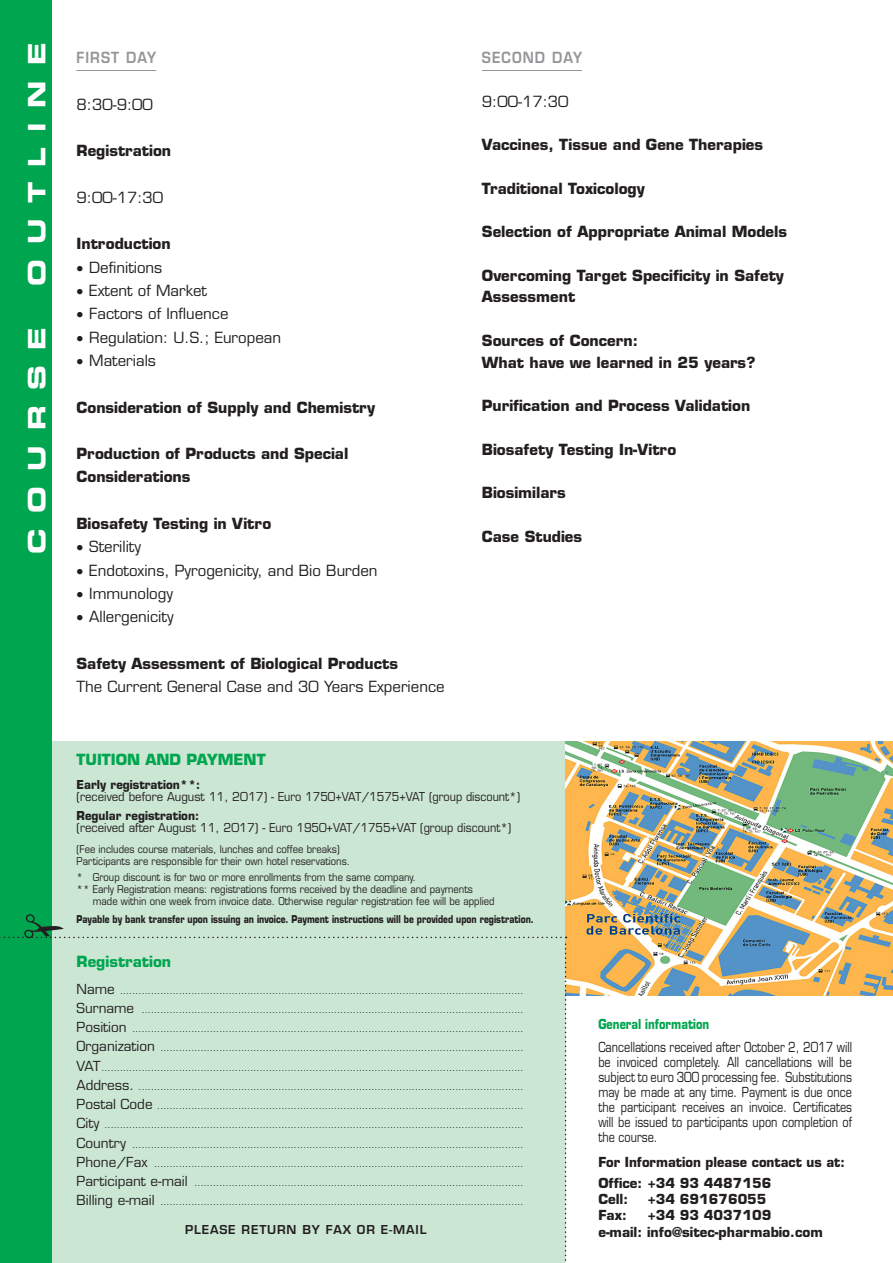
<style>
.page{position:relative;width:893px;height:1263px;background:#fff}
.page>*{position:absolute;margin:0;border:0;box-sizing:border-box;transform-origin:0 0}
.t1{font:24px "Eurostile Bold Extended Two";letter-spacing:.63em;color:#fff}
.t2{font:700 15px/21.8px "Eurostile";color:#231f20}
.t3{font:15px "Eurostile";color:#231f20}
.Titolo_5{font:700 15px "Eurostile";color:#00a54f}
.day{font:600 15px "Eurostile";letter-spacing:.08em;color:#939598;scale:.9 1}
.Normale{font:13.5px/15px "Eurostile";color:#231f20;text-align:justify;scale:.81 1}
.t4{font:700 13.5px "Eurostile";color:#231f20}
.t5{font:700 13.5px "Eurostile";color:#231f20;scale:.95 1}
.Titolo_1{font:700 13.5px "Eurostile";color:#00a54f;scale:.81 1}
.Normale-2{font:12px "Eurostile";color:#231f20;scale:.95 1}
.Normale-3{font:700 12px "Eurostile";color:#231f20;scale:.95 1}
.t6{font:600 12px "Eurostile";letter-spacing:.07em;color:#231f20}
.Normale-4{font:10.5px "Eurostile";color:#231f20;scale:.9 1}
.Normale-5{font:700 10.5px "Eurostile";color:#231f20;scale:.8 1}
.t7{font:9px "Eurostile";color:#231f20}
.s1{font-size:13.5px}
</style>
<div class="page">
<div style="left:0;top:741px;width:566px;height:522px;background:#cbe6d3"></div>
<hr style="left:77px;top:70px;width:79px;height:1px;background:#939598">
<hr style="left:482px;top:70px;width:100px;height:1px;background:#939598">
<div style="left:0;top:0;width:51px;height:1263px;background:#00a54f"></div>
<img style="left:566px;top:741px;width:327px;height:254px">
<svg style="left:0;top:914px;width:567px;height:349px"></svg>
<p class="t1" style="left:20px;top:286px;width:245px;rotate:-90deg">OUTLINE</p>
<p class="t1" style="left:20px;top:553px;width:227px;rotate:-90deg">COURSE</p>
<p class="day" style="left:77px;top:48px;width:90px">FIRST DAY</p>
<p class="t3" style="left:77px;top:95px;width:78px">8:30-9:00</p>
<p class="t2" style="left:77px;top:140px;width:96px">Registration</p>
<p class="t3" style="left:77px;top:188px;width:88px">9:00-17:30</p>
<p class="t2" style="left:77px;top:233px;width:96px">Introduction</p>
<p class="t3" style="left:77px;top:258px;width:87px">• Definitions</p>
<p class="t3" style="left:77px;top:282px;width:132px">• Extent of Market</p>
<p class="t3" style="left:77px;top:305px;width:154px">• Factors of Influence</p>
<p class="t3" style="left:77px;top:328px;width:206px">• Regulation: U.S.; European</p>
<p class="t3" style="left:77px;top:351px;width:81px">• Materials</p>
<p class="t2" style="left:77px;top:396px;width:300px">Consideration of Supply and Chemistry</p>
<p class="t2" style="left:77px;top:442px;width:273px;line-height:23.2px">Production of Products and Special<br>Considerations</p>
<p class="t2" style="left:77px;top:513px;width:196px">Biosafety Testing in Vitro</p>
<p class="t3" style="left:77px;top:538px;width:66px">• Sterility</p>
<p class="t3" style="left:77px;top:561px;width:303px">• Endotoxins, Pyrogenicity, and Bio Burden</p>
<p class="t3" style="left:77px;top:584px;width:98px">• Immunology</p>
<p class="t3" style="left:77px;top:608px;width:99px">• Allergenicity</p>
<p class="t2" style="left:77px;top:652px;width:323px">Safety Assessment of Biological Products</p>
<p class="t3" style="left:77px;top:678px;width:370px">The Current General Case and 30 Years Experience</p>
<p class="day" style="left:482px;top:48px;width:113px">SECOND DAY</p>
<p class="t3" style="left:482px;top:92px;width:88px">9:00-17:30</p>
<p class="t2" style="left:482px;top:134px;width:283px">Vaccines, Tissue and Gene Therapies</p>
<p class="t2" style="left:482px;top:177px;width:164px">Traditional Toxicology</p>
<p class="t2" style="left:482px;top:221px;width:307px">Selection of Appropriate Animal Models</p>
<p class="t2" style="left:482px;top:264px;width:304px">Overcoming Target Specificity in Safety<br>Assessment</p>
<p class="t2" style="left:482px;top:329px;width:275px">Sources of Concern:<br>What have we learned in 25 years?</p>
<p class="t2" style="left:482px;top:395px;width:270px">Purification and Process Validation</p>
<p class="t2" style="left:482px;top:438px;width:196px">Biosafety Testing In-Vitro</p>
<p class="t2" style="left:482px;top:482px;width:85px">Biosimilars</p>
<p class="t2" style="left:482px;top:525px;width:102px">Case Studies</p>
<p class="Titolo_5" style="left:77px;top:750px;width:191px">TUITION AND PAYMENT</p>
<p class="Normale-3" style="left:77px;top:777px;width:132px">Early registration**:</p>
<p class="Normale-2" style="left:77px;top:789px;width:468px">(received before August 11, 2017) - Euro 1750+VAT/1575+VAT (group discount*)</p>
<p class="Normale-3" style="left:77px;top:808px;width:131px">Regular registration:</p>
<p class="Normale-2" style="left:77px;top:820px;width:459px">(received after August 11, 2017) - Euro 1950+VAT/1755+VAT (group discount*)</p>
<p class="Normale-4" style="left:77px;top:843px;width:294px">(Fee includes course materials, lunches and coffee breaks)</p>
<p class="Normale-4" style="left:77px;top:855px;width:305px">Participants are responsible for their own hotel reservations.</p>
<p class="Normale-4" style="left:77px;top:871px;width:379px">* Group discount is for two or more enrollments from the same company.</p>
<p class="Normale-4" style="left:77px;top:883px;width:442px">** Early Registration means: registrations forms received by the deadline and payments</p>
<p class="Normale-4" style="left:93px;top:895px;width:448px">made within one week from invoice date. Otherwise regular registration fee will be applied</p>
<p class="Normale-5" style="left:77px;top:913px;width:573px">Payable by bank transfer upon issuing an invoice. Payment instructions will be provided upon registration.</p>
<p class="Titolo_5" style="left:77px;top:952px;width:96px">Registration</p>
<p class="t7" style="left:77px;top:985px;width:449px"><span class="s1">Name</span> ..................................................................................................................................</p>
<p class="t7" style="left:77px;top:1004px;width:449px"><span class="s1">Surname</span> ...........................................................................................................................</p>
<p class="t7" style="left:77px;top:1023px;width:449px"><span class="s1">Position</span> ..............................................................................................................................</p>
<p class="t7" style="left:77px;top:1043px;width:449px"><span class="s1">Organization</span> .....................................................................................................................</p>
<p class="t7" style="left:77px;top:1062px;width:449px"><span class="s1">VAT</span>........................................................................................................................................</p>
<p class="t7" style="left:77px;top:1081px;width:449px"><span class="s1">Address.</span> ............................................................................................................................</p>
<p class="t7" style="left:77px;top:1100px;width:449px"><span class="s1">Postal Code</span> ......................................................................................................................</p>
<p class="t7" style="left:77px;top:1120px;width:449px"><span class="s1">City</span> .......................................................................................................................................</p>
<p class="t7" style="left:77px;top:1139px;width:449px"><span class="s1">Country</span> ..............................................................................................................................</p>
<p class="t7" style="left:77px;top:1158px;width:449px"><span class="s1">Phone/Fax</span> .......................................................................................................................</p>
<p class="t7" style="left:77px;top:1177px;width:449px"><span class="s1">Participant e-mail</span> ..........................................................................................................</p>
<p class="t7" style="left:77px;top:1197px;width:449px"><span class="s1">Billing e-mail</span> .....................................................................................................................</p>
<p class="t6" style="left:185px;top:1222px;width:243px">PLEASE RETURN BY FAX OR E-MAIL</p>
<p class="Titolo_1" style="left:598px;top:1015px;width:139px">General information</p>
<p class="Normale" style="left:598px;top:1040px;width:315px">Cancellations received after October 2, 2017 will be invoiced completely. All cancellations will be subject to euro 300 processing fee. Substitutions may be made at any time. Payment is due once the participant receives an invoice. Certificates will be issued to participants upon completion of the course.</p>
<p class="t5" style="left:598px;top:1154px;width:261px">For Information please contact us at:</p>
<p class="t4" style="left:598px;top:1174px;width:174px">Office: +34 93 4487156</p>
<p class="t4" style="left:598px;top:1191px;width:31px">Cell:</p>
<p class="t4" style="left:648px;top:1191px;width:120px">+34 691676055</p>
<p class="t4" style="left:598px;top:1207px;width:30px">Fax:</p>
<p class="t4" style="left:648px;top:1207px;width:125px">+34 93 4037109</p>
<p class="t4" style="left:598px;top:1223px;width:226px">e-mail: info@sitec-pharmabio.com</p>
</div>
